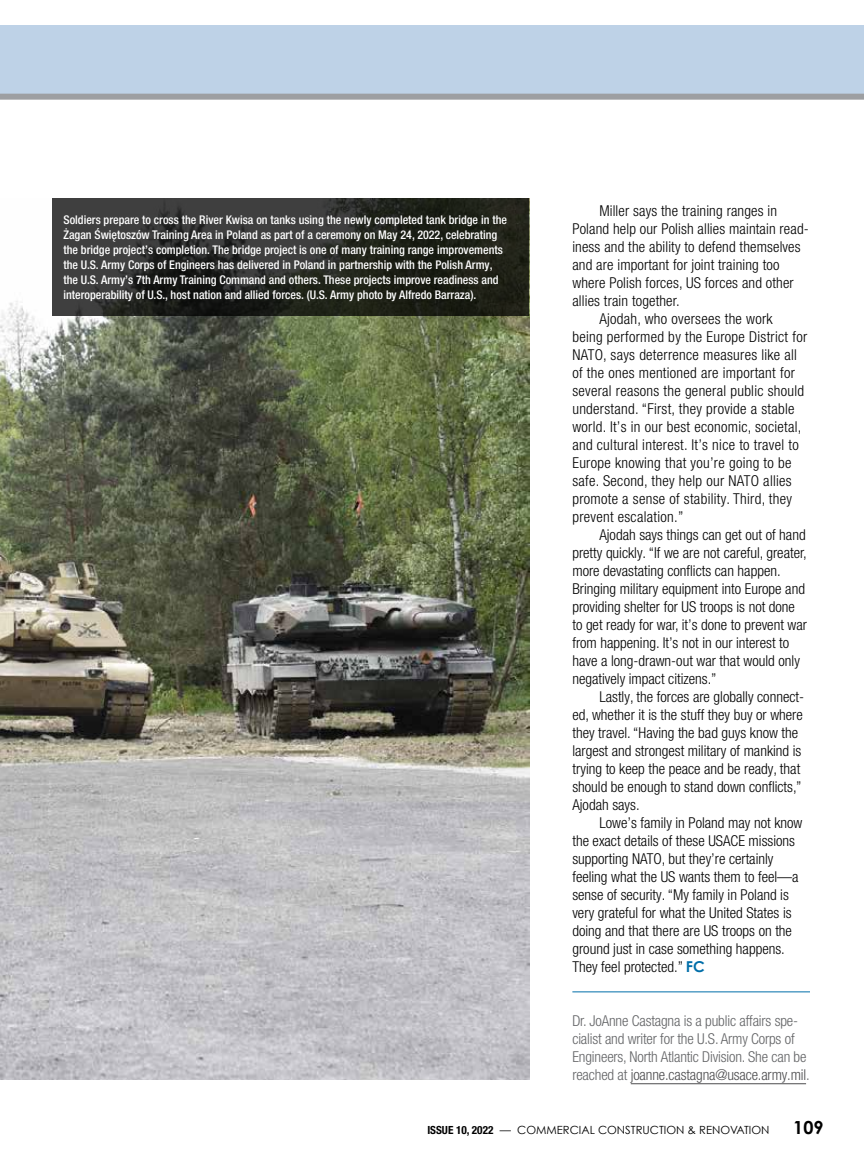
<style>
.page{position:relative;width:864px;height:1161px;background:#fff}
.page>*{position:absolute;margin:0;border:0;box-sizing:border-box;transform-origin:0 0}
.t1{font:700 18px "Century Gothic";color:#000}
.t2{font:300 condensed 15px "Helvetica Neue LT Pro";color:#000}
.t3{font:300 condensed 15px "Helvetica Neue LT Pro";letter-spacing:.02em;color:#000}
.t4{font:300 condensed 15px/18px "Helvetica Neue LT Pro";letter-spacing:-.01em;color:#636466}
.t5{font:500 condensed 12px/15px "Helvetica Neue LT Pro";color:#fff}
.t6{font:11.25px "Century Gothic";color:#000}
.s1{font-family:"Century Gothic";font-weight:700;font-stretch:normal;color:#006ea9}
.s2{color:#4d4d4f}
.s3{font-family:"Helvetica Neue LT Pro";font-weight:700;font-stretch:condensed}
</style>
<div class="page">
<div style="left:0;top:25px;width:864px;height:69px;background:#bed2e7"></div>
<div style="left:0;top:94px;width:864px;height:6px;background:#9d9fa2"></div>
<hr style="left:572px;top:992px;width:238px;height:1px;background:#006ea9">
<hr style="left:631px;top:1083px;width:175px;height:1px;background:#4d4d4f">
<img style="left:0;top:198px;width:529px;height:882px">
<svg style="left:53px;top:198px;width:476px;height:118px;background:#292b26"></svg>
<p class="t5" style="left:63px;top:212px;width:445px">Soldiers prepare to cross the River Kwisa on tanks using the newly completed tank bridge in the Żagan Świętoszów Training Area in Poland as part of a ceremony on May 24, 2022, celebrating the bridge project’s completion. The bridge project is one of many training range improvements the U.S. Army Corps of Engineers has delivered in Poland in partnership with the Polish Army, the U.S. Army’s 7th Army Training Command and others. These projects improve readiness and interoperability of U.S., host nation and allied forces. (U.S. Army photo by Alfredo Barraza).</p>
<p class="t2" style="left:599px;top:202px;width:179px">Miller says the training ranges in</p>
<p class="t2" style="left:572px;top:220px;width:238px">Poland help our Polish allies maintain read-</p>
<p class="t2" style="left:572px;top:238px;width:230px">iness and the ability to defend themselves</p>
<p class="t2" style="left:572px;top:256px;width:209px">and are important for joint training too</p>
<p class="t2" style="left:572px;top:274px;width:223px">where Polish forces, US forces and other</p>
<p class="t2" style="left:572px;top:292px;width:109px">allies train together.</p>
<p class="t3" style="left:599px;top:310px;width:175px">Ajodah, who oversees the work</p>
<p class="t3" style="left:572px;top:328px;width:236px">being performed by the Europe District for</p>
<p class="t3" style="left:572px;top:346px;width:226px">NATO, says deterrence measures like all</p>
<p class="t3" style="left:572px;top:364px;width:224px">of the ones mentioned are important for</p>
<p class="t3" style="left:572px;top:382px;width:233px">several reasons the general public should</p>
<p class="t3" style="left:572px;top:400px;width:224px">understand. “First, they provide a stable</p>
<p class="t3" style="left:572px;top:418px;width:231px">world. It’s in our best economic, societal,</p>
<p class="t3" style="left:572px;top:436px;width:228px">and cultural interest. It’s nice to travel to</p>
<p class="t3" style="left:572px;top:454px;width:221px">Europe knowing that you’re going to be</p>
<p class="t3" style="left:572px;top:472px;width:221px">safe. Second, they help our NATO allies</p>
<p class="t3" style="left:572px;top:490px;width:221px">promote a sense of stability. Third, they</p>
<p class="t3" style="left:572px;top:508px;width:112px">prevent escalation.”</p>
<p class="t2" style="left:599px;top:526px;width:208px">Ajodah says things can get out of hand</p>
<p class="t2" style="left:572px;top:544px;width:236px">pretty quickly. “If we are not careful, greater,</p>
<p class="t2" style="left:572px;top:562px;width:210px">more devastating conflicts can happen.</p>
<p class="t2" style="left:572px;top:580px;width:234px">Bringing military equipment into Europe and</p>
<p class="t2" style="left:572px;top:598px;width:224px">providing shelter for US troops is not done</p>
<p class="t2" style="left:572px;top:616px;width:236px">to get ready for war, it’s done to prevent war</p>
<p class="t2" style="left:572px;top:634px;width:218px">from happening. It’s not in our interest to</p>
<p class="t2" style="left:572px;top:652px;width:229px">have a long-drawn-out war that would only</p>
<p class="t2" style="left:572px;top:670px;width:146px">negatively impact citizens.”</p>
<p class="t2" style="left:599px;top:688px;width:206px">Lastly, the forces are globally connect-</p>
<p class="t2" style="left:572px;top:706px;width:232px">ed, whether it is the stuff they buy or where</p>
<p class="t2" style="left:572px;top:724px;width:227px">they travel. “Having the bad guys know the</p>
<p class="t2" style="left:572px;top:742px;width:230px">largest and strongest military of mankind is</p>
<p class="t2" style="left:572px;top:760px;width:229px">trying to keep the peace and be ready, that</p>
<p class="t2" style="left:572px;top:778px;width:230px">should be enough to stand down conflicts,”</p>
<p class="t2" style="left:572px;top:796px;width:69px">Ajodah says.</p>
<p class="t2" style="left:599px;top:814px;width:204px">Lowe’s family in Poland may not know</p>
<p class="t2" style="left:572px;top:832px;width:224px">the exact details of these USACE missions</p>
<p class="t2" style="left:572px;top:850px;width:203px">supporting NATO, but they’re certainly</p>
<p class="t2" style="left:572px;top:868px;width:228px">feeling what the US wants them to feel—a</p>
<p class="t2" style="left:572px;top:886px;width:218px">sense of security. “My family in Poland is</p>
<p class="t2" style="left:572px;top:904px;width:221px">very grateful for what the United States is</p>
<p class="t2" style="left:572px;top:922px;width:221px">doing and that there are US troops on the</p>
<p class="t2" style="left:572px;top:940px;width:214px">ground just in case something happens.</p>
<p class="t2" style="left:572px;top:958px;width:134px">They feel protected.” <span class="s1">FC</span></p>
<p class="t4" style="left:572px;top:1012px;width:239px">Dr. JoAnne Castagna is a public affairs spe&shy;cialist and writer for the U.S. Army Corps of Engineers, North Atlantic Division. She can be reached at <span class="s2">joanne.castagna@usace.army.mil</span>.</p>
<p class="t6" style="left:427px;top:1123px;width:344px"><span class="s3">ISSUE 10, 2022</span> — COMMERCIAL CONSTRUCTION &amp; RENOVATION</p>
<p class="t1" style="left:793px;top:1116px;width:32px">109</p>
</div>
